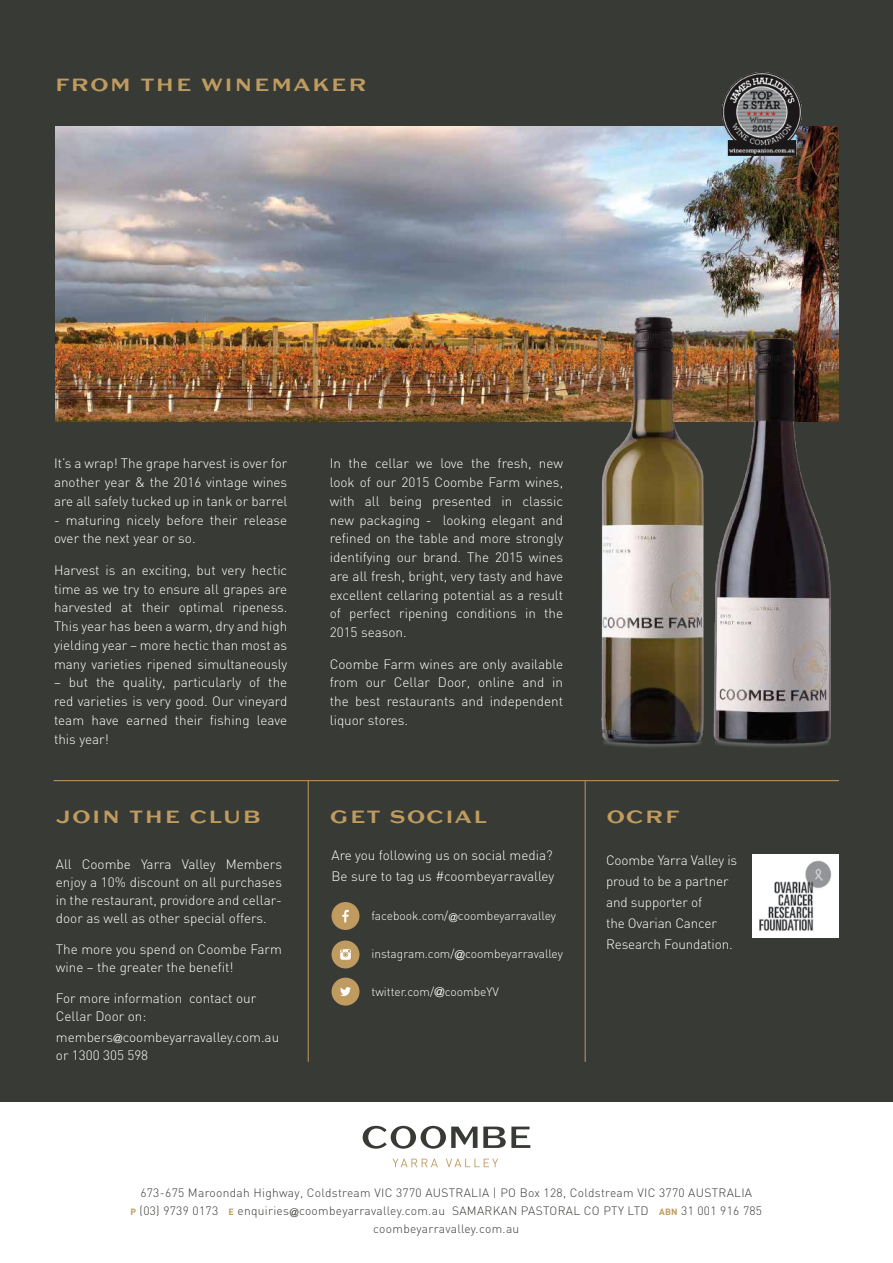
<style>
.page{position:relative;width:893px;height:1263px;background:#fff}
.page>*{position:absolute;margin:0;border:0;box-sizing:border-box;transform-origin:0 0}
.t1{font:500 22.5px "Sweet Gothic";color:#bf9b5f}
.t2{font:300 13.5px/18.8px "DIN";color:#fff;text-align:justify}
.t3{font:300 12px/18px "DIN";letter-spacing:.025em;color:#383a35;text-align:center}
.t4{font:300 12px "DIN";letter-spacing:-.005em;color:#fff}
.s1{font-family:"Helvetica"}
.s2{font-family:"Helvetica";font-size:13.5px}
.s3{font-weight:700;font-size:9px;color:#bf9b5f}
.s4{font-family:"Univers"}
</style>
<div class="page">
<div style="left:0;top:0;width:893px;height:1101px;background:#383a35"></div>
<svg style="left:363px;top:1126px;width:114px;height:23px"></svg>
<svg style="left:483px;top:1126px;width:47px;height:22px"></svg>
<svg style="left:392px;top:1159px;width:46px;height:8px"></svg>
<svg style="left:446px;top:1159px;width:52px;height:8px"></svg>
<hr style="left:54px;top:780px;width:785px;height:1px;background:#bf9b5f">
<hr style="left:585px;top:781px;width:1px;height:281px;background:#bf9b5f">
<hr style="left:308px;top:781px;width:1px;height:281px;background:#bf9b5f">
<img style="left:56px;top:126px;width:783px;height:296px">
<img style="left:722px;top:73px;width:80px;height:83px">
<div style="left:332px;top:902px;width:27px;height:28px;background:#bf9b5f;border-radius:50%"></div>
<svg style="left:342px;top:910px;width:7px;height:12px"></svg>
<div style="left:332px;top:940px;width:27px;height:28px;background:#bf9b5f;border-radius:50%"></div>
<svg style="left:340px;top:949px;width:11px;height:11px"></svg>
<div style="left:332px;top:978px;width:27px;height:27px;background:#bf9b5f;border-radius:50%"></div>
<svg style="left:340px;top:987px;width:11px;height:9px"></svg>
<div style="left:752px;top:854px;width:87px;height:84px;background:#fff"></div>
<img style="left:759px;top:860px;width:73px;height:71px">
<img style="left:584px;top:302px;width:255px;height:445px">
<h1 class="t1" style="left:54px;top:70px;width:315px">from the winemaker</h1>
<p class="t2" style="left:54px;top:454px;width:235px">It’s a wrap! The grape harvest is over for another year &amp; the 2016 vintage wines are all safely tucked up in tank or barrel</p>
<p class="t2" style="left:54px;top:510px;width:235px">- maturing nicely before their release over the next year or so.</p>
<p class="t2" style="left:54px;top:560px;width:235px">Harvest is an exciting, but very hectic time as we try to ensure all grapes are harvested at their optimal ripeness.<br>This year has been a warm, dry and high yielding year – more hectic than most as many varieties ripened simultaneously</p>
<p class="t2" style="left:54px;top:673px;width:235px">– but the quality, particularly of the red varieties is very good. Our vineyard team have earned their fishing leave this year!</p>
<h1 class="t1" style="left:56px;top:802px;width:207px">join the club</h1>
<p class="t2" style="left:56px;top:855px;width:228px;line-height:18px">All Coombe Yarra Valley Members enjoy a 10% discount on all purchases in the restaurant, providore and cellar&shy;door as well as other special offers.</p>
<p class="t2" style="left:56px;top:940px;width:228px;line-height:18px">The more you spend on Coombe Farm wine – the greater the benefit!</p>
<p class="t2" style="left:56px;top:989px;width:202px;line-height:18px">For more information contact our<br>Cellar Door on:</p>
<p class="t2" style="left:56px;top:1028px;width:225px;line-height:18px">members<sub>@</sub>coombeyarravalley.com.au or 1300 305 598</p>
<p class="t2" style="left:330px;top:454px;width:235px">In the cellar we love the fresh, new look of our 2015 Coombe Farm wines, with all being presented in classic new packaging - looking elegant and refined on the table and more strongly identifying our brand. The 2015 wines are all fresh, bright, very tasty and have excellent cellaring potential as a result of perfect ripening conditions in the 2015 season.</p>
<p class="t2" style="left:330px;top:654px;width:235px">Coombe Farm wines are only available from our Cellar Door, online and in the best restaurants and independent liquor stores.</p>
<h1 class="t1" style="left:330px;top:802px;width:159px">get social</h1>
<p class="t2" style="left:332px;top:844px;width:224px;line-height:21px">Are you following us on social media?<br>Be sure to tag us #coombeyarravalley</p>
<p class="t4" style="left:371px;top:908px;width:186px">facebook.com/<span class="s1">@</span>coombeyarravalley</p>
<p class="t4" style="left:371px;top:946px;width:193px">instagram.com/<span class="s2">@</span>coombeyarravalley</p>
<p class="t4" style="left:371px;top:984px;width:129px">twitter.com/<span class="s2">@</span>coombeYV</p>
<h1 class="t1" style="left:606px;top:802px;width:75px">ocrf</h1>
<p class="t2" style="left:606px;top:849px;width:133px;line-height:21px;text-align:left">Coombe Yarra Valley is proud to be a partner and supporter of<br>the Ovarian Cancer<br>Research Foundation.</p>
<p class="t3" style="left:130px;top:1184px;width:633px">673-675 Maroondah Highway, Coldstream VIC 3770 AUSTRALIA | PO Box 128, Coldstream VIC 3770 AUSTRALIA<br><span class="s3">P</span> (03) 9739 0173 <span class="s3">E</span> enquiries<span class="s4">@</span>coombeyarravalley.com.au SAMARKAN PASTORAL CO PTY LTD <span class="s3">ABN</span> 31 001 916 785 coombeyarravalley.com.au</p>
</div>
